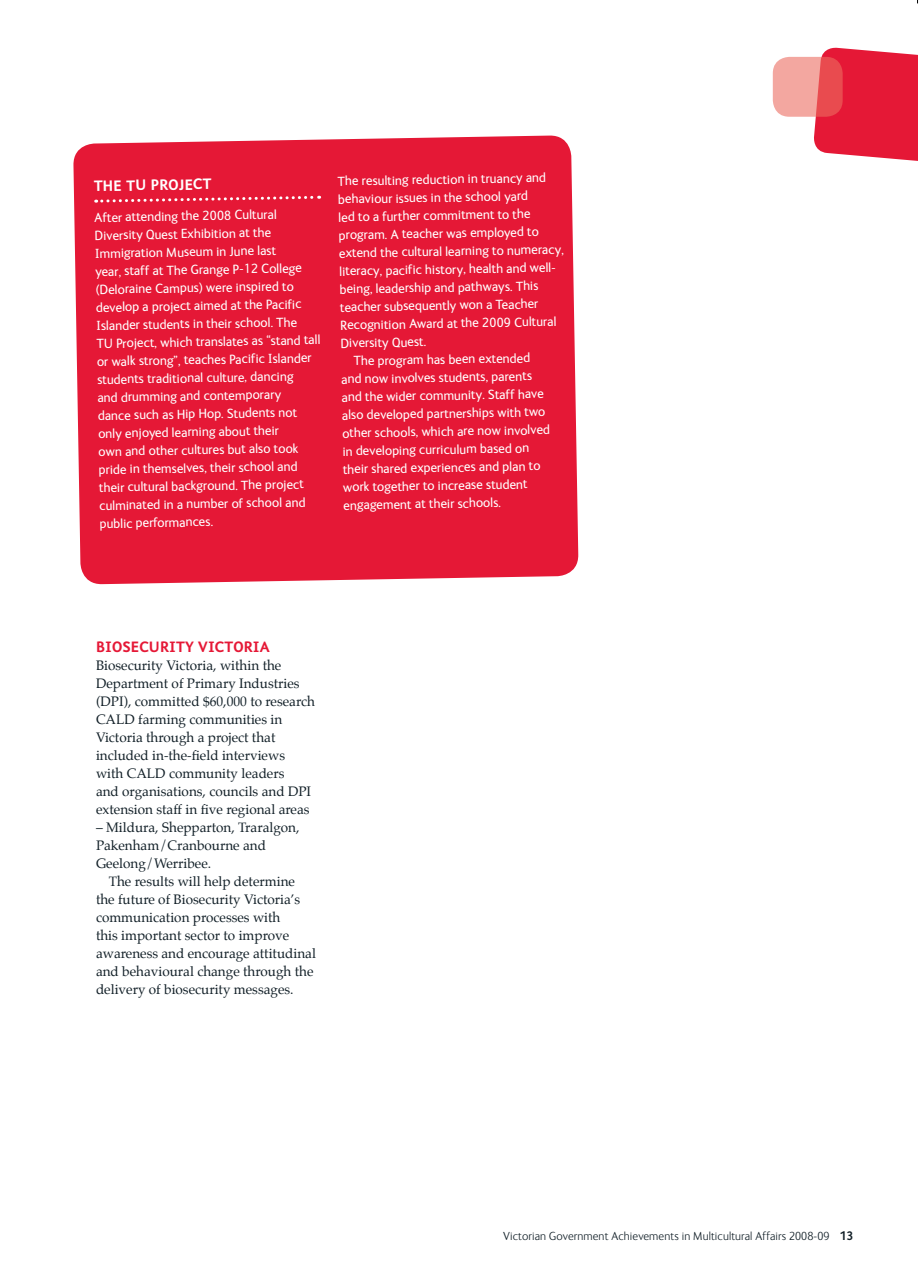
<style>
.page{position:relative;width:919px;height:1284px;background:#fff}
.page>*{position:absolute;margin:0;border:0;box-sizing:border-box;transform-origin:0 0}
.t1{font:700 15px "FS Ingrid";color:#e51836}
.t2{font:700 15px "FS Ingrid";color:#fff}
.t3{font:13.5px/18px "FS Ingrid";color:#fff}
.t4{font:13.5px/18px "Palatino";color:#111f27}
.t5{font:300 12px "FS Ingrid";letter-spacing:.01em;color:#111f27}
.s1{font-weight:700;font-size:12.3px}
</style>
<div class="page">
<svg style="left:812px;top:47px;width:105px;height:114px;background:#e7314b"></svg>
<svg style="left:772px;top:57px;width:70px;height:60px;background:#ef8986"></svg>
<div style="left:73px;top:135px;width:505px;height:449px;background:#e51836"></div>
<svg style="left:96px;top:194px;width:223px;height:10px;background:#e7314c"></svg>
<p class="t2" style="left:94px;top:177px;width:76px;rotate:-1deg">THE TU PROJECT</p>
<p class="t3" style="left:94px;top:209px;width:225px;rotate:-1deg">After attending the 2008 Cultural Diversity Quest Exhibition at the Immigration Museum in June last<br>year, staff at The Grange P-12 College (Deloraine Campus) were inspired to develop a project aimed at the Pacific Islander students in their school. The<br>TU Project, which translates as “stand tall or walk strong”, teaches Pacific Islander students traditional culture, dancing<br>and drumming and contemporary<br>dance such as Hip Hop. Students not only enjoyed learning about their<br>own and other cultures but also took pride in themselves, their school and their cultural background. The project culminated in a number of school and public performances.</p>
<p class="t3" style="left:337px;top:172px;width:210px;rotate:-1deg">The resulting reduction in truancy and</p>
<p class="t3" style="left:338px;top:190px;width:191px;rotate:-1deg">behaviour issues in the school yard</p>
<p class="t3" style="left:338px;top:208px;width:193px;rotate:-1deg">led to a further commitment to the</p>
<p class="t3" style="left:338px;top:226px;width:201px;rotate:-1deg">program. A teacher was employed to</p>
<p class="t3" style="left:339px;top:244px;width:226px;rotate:-1deg">extend the cultural learning to numeracy,</p>
<p class="t3" style="left:339px;top:262px;width:227px;rotate:-1deg">literacy, pacific history, health and well-</p>
<p class="t3" style="left:339px;top:280px;width:200px;rotate:-1deg">being, leadership and pathways. This</p>
<p class="t3" style="left:340px;top:298px;width:200px;rotate:-1deg">teacher subsequently won a Teacher</p>
<p class="t3" style="left:340px;top:316px;width:217px;rotate:-1deg">Recognition Award at the 2009 Cultural</p>
<p class="t3" style="left:340px;top:334px;width:87px;rotate:-1deg">Diversity Quest.</p>
<p class="t3" style="left:353px;top:352px;width:178px;rotate:-1deg">The program has been extended</p>
<p class="t3" style="left:341px;top:370px;width:192px;rotate:-1deg">and now involves students, parents</p>
<p class="t3" style="left:341px;top:388px;width:203px;rotate:-1deg">and the wider community. Staff have</p>
<p class="t3" style="left:341px;top:406px;width:205px;rotate:-1deg">also developed partnerships with two</p>
<p class="t3" style="left:342px;top:424px;width:209px;rotate:-1deg">other schools, which are now involved</p>
<p class="t3" style="left:342px;top:442px;width:188px;rotate:-1deg">in developing curriculum based on</p>
<p class="t3" style="left:342px;top:460px;width:199px;rotate:-1deg">their shared experiences and plan to</p>
<p class="t3" style="left:343px;top:478px;width:186px;rotate:-1deg">work together to increase student</p>
<p class="t3" style="left:343px;top:496px;width:159px;rotate:-1deg">engagement at their schools.</p>
<p class="t1" style="left:96px;top:638px;width:19px">BIOSECURITY</p>
<p class="t1" style="left:198px;top:638px;width:20px">VICTORIA</p>
<p class="t4" style="left:96px;top:657px;width:220px">Biosecurity Victoria, within the Department of Primary Industries (DPI), committed $60,000 to research CALD farming communities in Victoria through a project that included in-the-field interviews with CALD community leaders<br>and organisations, councils and DPI extension staff in five regional areas</p>
<p class="t4" style="left:96px;top:819px;width:205px">– Mildura, Shepparton, Traralgon,<br>Pakenham/Cranbourne and<br>Geelong/Werribee.</p>
<p class="t4" style="left:96px;top:873px;width:221px;text-indent:13px">The results will help determine the future of Biosecurity Victoria’s communication processes with<br>this important sector to improve awareness and encourage attitudinal and behavioural change through the delivery of biosecurity messages.</p>
<p class="t5" style="left:503px;top:1229px;width:352px">Victorian Government Achievements in Multicultural Affairs 2008-09 <span class="s1">13</span></p>
</div>
